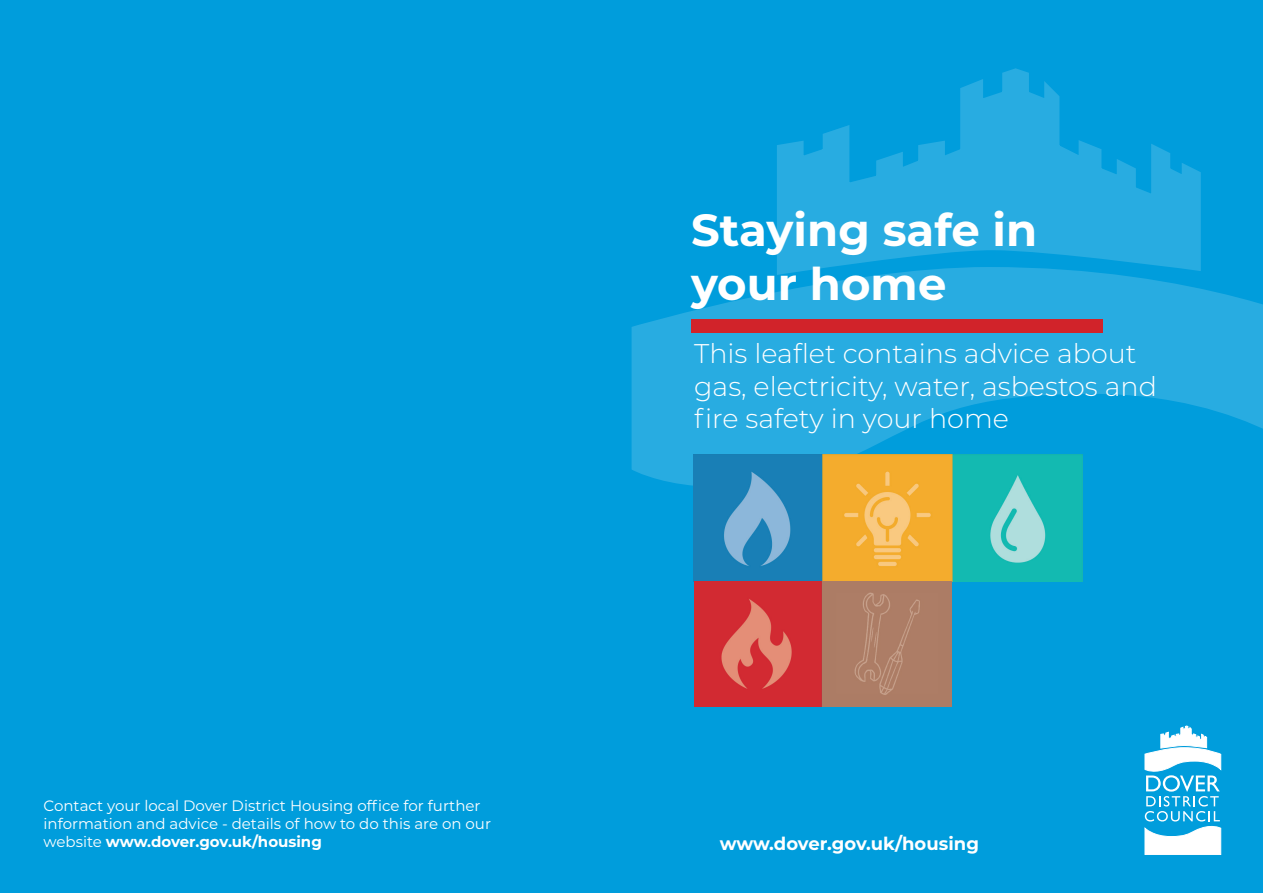
<style>
.page{position:relative;width:1263px;height:893px;background:#009ddc}
.page>*{position:absolute;margin:0;border:0;box-sizing:border-box;transform-origin:0 0}
.t1{font:700 45px/54px "Montserrat";color:#fff}
.t2{font:300 27px/32.4px "Montserrat";color:#fff}
.t3{font:700 18px "Montserrat";color:#fff}
.t4{font:15px/18px "Montserrat";color:#fff}
.s1{font-weight:700}
</style>
<div class="page">
<svg style="left:1144px;top:726px;width:77px;height:129px"></svg>
<svg style="left:631px;top:277px;width:632px;height:246px"></svg>
<svg style="left:777px;top:68px;width:424px;height:209px"></svg>
<div style="left:691px;top:319px;width:411px;height:14px;background:#d1232a"></div>
<img style="left:693px;top:454px;width:389px;height:128px">
<img style="left:694px;top:582px;width:257px;height:124px">
<p class="t4" style="left:44px;top:796px;width:449px">Contact your local Dover District Housing office for further information and advice - details of how to do this are on our website <span class="s1">www.dover.gov.uk/housing</span></p>
<h1 class="t1" style="left:691px;top:200px;width:348px">Staying safe in your home</h1>
<h2 class="t2" style="left:694px;top:336px;width:464px">This leaflet contains advice about gas, electricity, water, asbestos and fire safety in your home</h2>
<p class="t3" style="left:720px;top:830px;width:261px">www.dover.gov.uk/housing</p>
</div>
